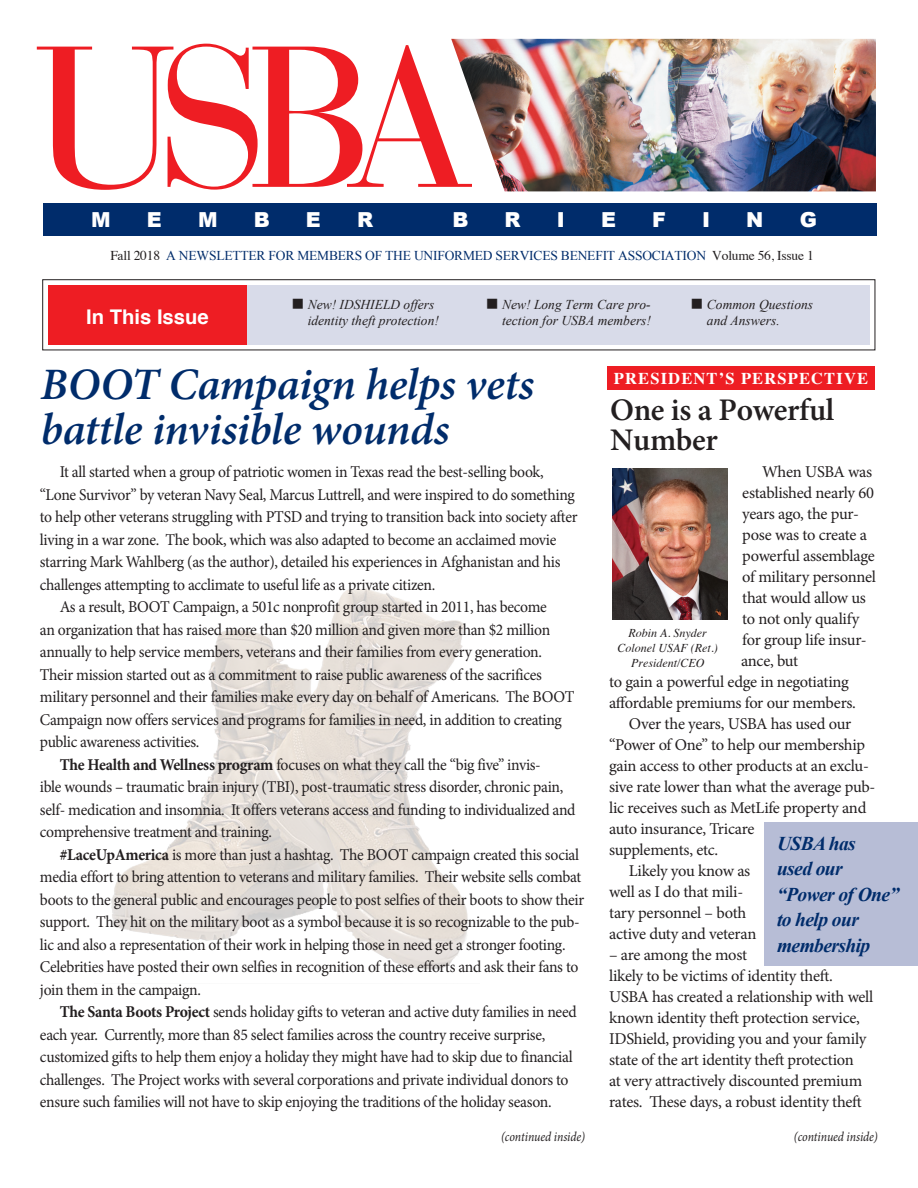
<style>
.page{position:relative;width:918px;height:1188px;background:#fff}
.page>*{position:absolute;margin:0;border:0;box-sizing:border-box;transform-origin:0 0}
.Heads{font:italic 600 45px/45px "Minion Pro";letter-spacing:-.01em;color:#002c6b}
.t1{font:600 31.5px/30px "Minion Pro";letter-spacing:-.01em;color:#231f20}
.t2{font:900 20.7px "Arial";color:#fff}
.t3{font:700 20.25px "Helvetica";color:#fff}
.t4{font:italic 700 19.5px/25.5px "Times New Roman";letter-spacing:-.03em;color:#002c6b}
.Body_copy{font:16.5px/22.5px "Minion Pro";letter-spacing:-.02em;color:#231f20;scale:.95 1}
.Body_copy-2{font:16.5px/21px "Minion Pro";letter-spacing:-.02em;color:#231f20}
.t5{font:700 16.5px "Times";letter-spacing:.07em;color:#fff}
.t6{font:italic 13.5px/16.5px "Times New Roman";color:#231f20}
.t7{font:13.5px "Times New Roman";letter-spacing:-.015em;color:#002c6b}
.t8{font:italic 13.5px "Minion Pro";letter-spacing:-.005em;color:#231f20;scale:.88 1}
.t9{font:italic 12px/15px "Times";color:#231f20;text-align:center}
.s1{font-family:"Times";color:#231f20}
.s2{font-weight:700}
</style>
<div class="page">
<img style="left:111px;top:588px;width:357px;height:382px">
<div style="left:607px;top:366px;width:268px;height:24px;background:#ee1d23"></div>
<img style="left:612px;top:468px;width:115px;height:152px">
<div style="left:765px;top:822px;width:153px;height:144px;background:#b7bdd6"></div>
<div style="left:43px;top:204px;width:833px;height:32px;background:#002c6b"></div>
<img style="left:451px;top:39px;width:425px;height:152px">
<svg style="left:37px;top:44px;width:435px;height:146px"></svg>
<div style="left:247px;top:285px;width:623px;height:59px;background:#d8dbe9"></div>
<div style="left:42px;top:279px;width:833px;height:71px;border:1px solid #231f20"></div>
<div style="left:48px;top:285px;width:199px;height:59px;background:#ee1d23"></div>
<p class="t2" style="left:91px;top:204px;width:21px">M</p>
<p class="t2" style="left:147px;top:204px;width:16px">E</p>
<p class="t2" style="left:198px;top:204px;width:21px">M</p>
<p class="t2" style="left:254px;top:204px;width:18px">B</p>
<p class="t2" style="left:306px;top:204px;width:16px">E</p>
<p class="t2" style="left:357px;top:204px;width:18px">R</p>
<p class="t2" style="left:452px;top:204px;width:18px">B</p>
<p class="t2" style="left:505px;top:204px;width:18px">R</p>
<p class="t2" style="left:557px;top:204px;width:10px">I</p>
<p class="t2" style="left:601px;top:204px;width:16px">E</p>
<p class="t2" style="left:652px;top:204px;width:15px">F</p>
<p class="t2" style="left:702px;top:204px;width:10px">I</p>
<p class="t2" style="left:746px;top:204px;width:19px">N</p>
<p class="t2" style="left:800px;top:204px;width:19px">G</p>
<p class="t7" style="left:110px;top:247px;width:705px"><span class="s1">Fall 2018</span> A NEWSLETTER FOR MEMBERS OF THE UNIFORMED SERVICES BENEFIT ASSOCIATION <span class="s1">Volume 56, Issue 1</span></p>
<p class="t3" style="left:86px;top:300px;width:124px">In This Issue</p>
<p class="t6" style="left:487px;top:296px;width:165px;text-align:right">■ New! Long Term Care pro&shy;tection for USBA members!</p>
<p class="t6" style="left:707px;top:296px;width:108px;text-indent:-15px">■ Common Questions and Answers.</p>
<p class="t6" style="left:308px;top:296px;width:133px;text-indent:-15px">■ New! IDSHIELD offers identity theft protection!</p>
<p class="Heads" style="left:40px;top:362px;width:495px">BOOT Campaign helps vets battle invisible wounds</p>
<p class="Body_copy" style="left:40px;top:461px;width:567px;text-indent:20px">It all started when a group of patriotic women in Texas read the best-selling book, “Lone Survivor” by veteran Navy Seal, Marcus Luttrell, and were inspired to do something to help other veterans struggling with PTSD and trying to transition back into society after living in a war zone. The book, which was also adapted to become an acclaimed movie starring Mark Wahlberg (as the author), detailed his experiences in Afghanistan and his challenges attempting to acclimate to useful life as a private citizen.</p>
<p class="Body_copy" style="left:40px;top:596px;width:564px;text-indent:20px">As a result, BOOT Campaign, a 501c nonprofit group started in 2011, has become<br>an organization that has raised more than $20 million and given more than $2 million annually to help service members, veterans and their families from every generation.<br>Their mission started out as a commitment to raise public awareness of the sacrifices military personnel and their families make every day on behalf of Americans. The BOOT Campaign now offers services and programs for families in need, in addition to creating public awareness activities.</p>
<p class="Body_copy" style="left:40px;top:754px;width:565px;text-indent:20px"><span class="s2">The Health and Wellness program</span> focuses on what they call the “big five” invis-<br>ible wounds – traumatic brain injury (TBI), post-traumatic stress disorder, chronic pain, self- medication and insomnia. It offers veterans access and funding to individualized and comprehensive treatment and training.</p>
<p class="Body_copy" style="left:40px;top:844px;width:574px;text-indent:20px"><span class="s2">#LaceUpAmerica</span> is more than just a hashtag. The BOOT campaign created this social media effort to bring attention to veterans and military families. Their website sells combat boots to the general public and encourages people to post selfies of their boots to show their support. They hit on the military boot as a symbol because it is so recognizable to the pub&shy;lic and also a representation of their work in helping those in need get a stronger footing.<br>Celebrities have posted their own selfies in recognition of these efforts and ask their fans to join them in the campaign.</p>
<p class="Body_copy" style="left:40px;top:1001px;width:567px;text-indent:20px"><span class="s2">The Santa Boots Project</span> sends holiday gifts to veteran and active duty families in need each year. Currently, more than 85 select families across the country receive surprise, customized gifts to help them enjoy a holiday they might have had to skip due to financial challenges. The Project works with several corporations and private individual donors to ensure such families will not have to skip enjoying the traditions of the holiday season.</p>
<p class="t8" style="left:501px;top:1127px;width:97px">(continued inside)</p>
<p class="t5" style="left:614px;top:363px;width:256px">PRESIDENT’S PERSPECTIVE</p>
<p class="t1" style="left:610px;top:395px;width:226px">One is a Powerful<br>Number</p>
<p class="Body_copy-2" style="left:762px;top:462px;width:112px">When USBA was</p>
<p class="Body_copy-2" style="left:742px;top:483px;width:133px">established nearly 60</p>
<p class="Body_copy-2" style="left:742px;top:504px;width:118px">years ago, the pur-</p>
<p class="Body_copy-2" style="left:742px;top:525px;width:126px">pose was to create a</p>
<p class="Body_copy-2" style="left:742px;top:546px;width:134px">powerful assemblage</p>
<p class="Body_copy-2" style="left:742px;top:567px;width:135px">of military personnel</p>
<p class="Body_copy-2" style="left:742px;top:588px;width:125px">that would allow us</p>
<p class="Body_copy-2" style="left:742px;top:609px;width:119px">to not only qualify</p>
<p class="Body_copy-2" style="left:742px;top:630px;width:126px">for group life insur-</p>
<p class="Body_copy-2" style="left:741px;top:651px;width:59px">ance, but</p>
<p class="Body_copy-2" style="left:609px;top:672px;width:241px">to gain a powerful edge in negotiating</p>
<p class="Body_copy-2" style="left:609px;top:693px;width:248px">affordable premiums for our members.</p>
<p class="Body_copy-2" style="left:609px;top:714px;width:268px;text-indent:20px">Over the years, USBA has used our “Power of One” to help our membership gain access to other products at an exclu&shy;sive rate lower than what the average pub&shy;lic receives such as MetLife property and auto insurance, Tricare<br>supplements, etc.</p>
<p class="Body_copy-2" style="left:609px;top:861px;width:149px;text-indent:20px">Likely you know as well as I do that mili&shy;tary personnel – both active duty and veteran</p>
<p class="Body_copy-2" style="left:609px;top:945px;width:266px">– are among the most<br>likely to be victims of identity theft.<br>USBA has created a relationship with well known identity theft protection service, IDShield, providing you and your family state of the art identity theft protection<br>at very attractively discounted premium rates. These days, a robust identity theft</p>
<p class="t9" style="left:629px;top:625px;width:80px">Robin A. Snyder</p>
<p class="t9" style="left:618px;top:640px;width:102px">Colonel USAF (Ret.)<br>President/CEO</p>
<p class="t4" style="left:777px;top:830px;width:124px">USBA has<br>used our “Power of One” to help our membership</p>
<p class="t8" style="left:794px;top:1128px;width:97px">(continued inside)</p>
</div>
